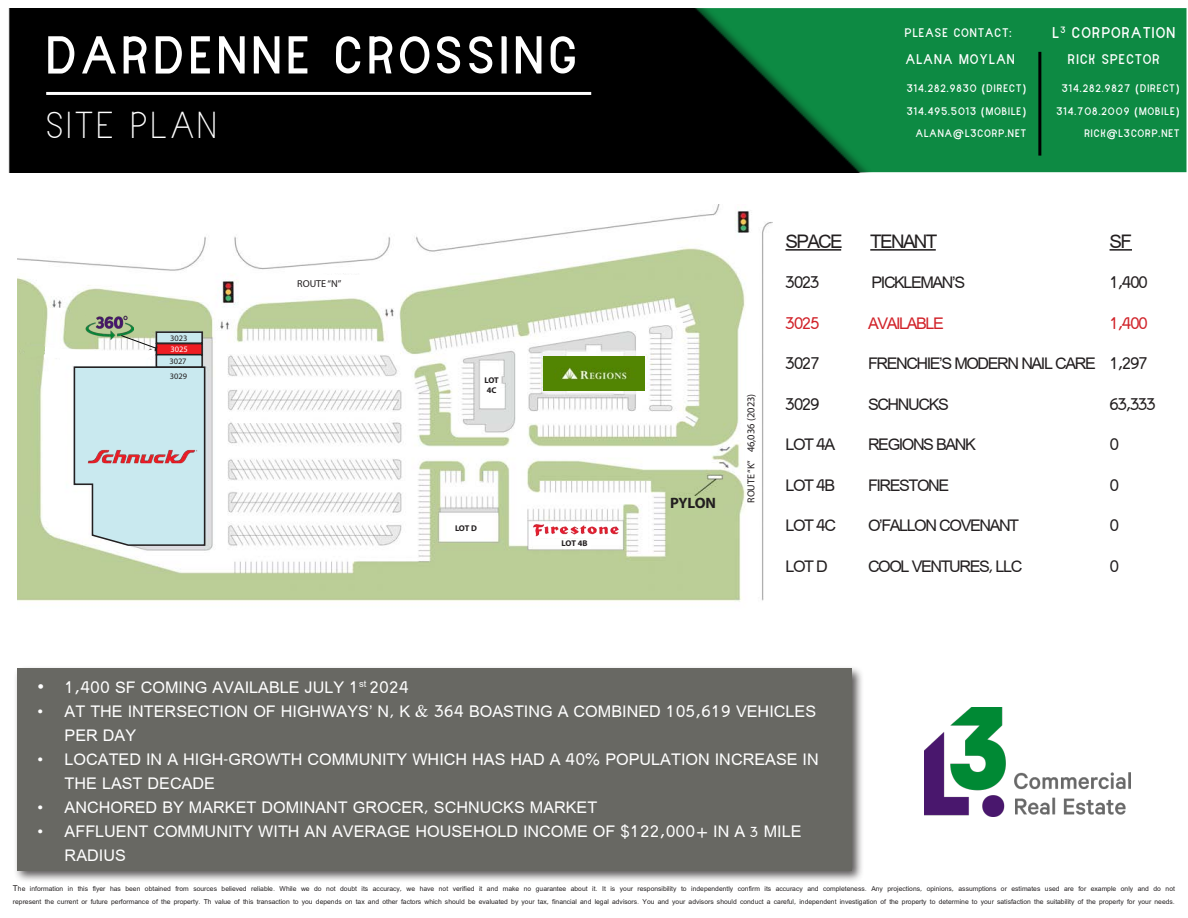
<style>
.page{position:relative;width:1188px;height:918px;background:#fff}
.page>*{position:absolute;margin:0;border:0;box-sizing:border-box;transform-origin:0 0}
.t1{font:51px "Narrenschiff";letter-spacing:.1em;color:#fff}
.t2{font:300 36px "Narrenschiff";letter-spacing:.1em;color:#fff}
.t3{font:21px "Miriam";letter-spacing:-.08em;color:#231f20}
.t4{font:21px "Miriam";letter-spacing:-.08em;color:#d1232a}
.t5{font:18px/24px "Miriam";color:#fff}
.t6{font:18px "Miriam";letter-spacing:-.08em;color:#231f20}
.t7{font:18px "Miriam";letter-spacing:-.08em;color:#d1232a}
.t8{font:15px "Narrenschiff";letter-spacing:.1em;color:#fff}
.t9{font:700 15px "Myriad Pro";letter-spacing:-.02em;color:#231f20}
.t10{font:13.5px "Narrenschiff";letter-spacing:.1em;color:#fff}
.t11{font:12px "Narrenschiff";letter-spacing:.1em;color:#fff}
.t12{font:10.65px "Myriad Pro";color:#231f20}
.t13{font:10.5px "Narrenschiff";letter-spacing:.1em;color:#fff}
.t14{font:10.05px "Myriad Pro";color:#231f20}
.t15{font:700 8.4px/10.1px "Myriad Pro";letter-spacing:-.03em;color:#231f20}
.t16{font:8.4px/15px "Myriad Pro";color:#231f20}
.t17{font:8.4px "Myriad Pro";color:#fff}
.t18{font:7.5px/13.5px "Miriam";color:#231f20}
.s1{font-size:10.2px}
.s2{font-size:21px}
.s3{font-size:9px}
</style>
<div class="page">
<div style="left:690px;top:10px;width:495px;height:161px;background:#0d8a43"></div>
<div style="left:688px;top:8px;width:498px;height:164px;border:3px solid #0d8a43"></div>
<img style="left:8px;top:8px;width:870px;height:164px">
<hr style="left:46px;top:92px;width:545px;height:3px;background:#fff">
<div style="left:14px;top:665px;width:850px;height:218px;background:#231f20;opacity:.75"></div>
<div style="left:17px;top:668px;width:834px;height:203px;background:#686863"></div>
<img style="left:924px;top:707px;width:206px;height:110px">
<img style="left:17px;top:205px;width:756px;height:397px">
<div style="left:156px;top:344px;width:46px;height:11px;background:#ee1d23"></div>
<div style="left:156px;top:332px;width:46px;height:11px;background:#c9e9ef"></div>
<div style="left:156px;top:331px;width:47px;height:13px;border:2px solid #231f20"></div>
<div style="left:156px;top:355px;width:46px;height:12px;background:#c9e9ef"></div>
<div style="left:156px;top:354px;width:47px;height:14px;border:2px solid #231f20"></div>
<svg style="left:73px;top:366px;width:133px;height:181px;background:#c5e0e6"></svg>
<img style="left:86px;top:441px;width:112px;height:30px">
<div style="left:486px;top:377px;width:13px;height:18px;background:#fff"></div>
<div style="left:455px;top:522px;width:29px;height:17px;background:#fff"></div>
<div style="left:563px;top:539px;width:28px;height:10px;background:#fff"></div>
<img style="left:532px;top:522px;width:88px;height:16px">
<img style="left:543px;top:357px;width:102px;height:34px">
<div style="left:671px;top:496px;width:35px;height:18px;background:#bacf96"></div>
<div style="left:746px;top:416px;width:12px;height:60px;background:#fff"></div>
<div style="left:297px;top:275px;width:72px;height:20px;background:#fff"></div>
<hr style="left:786px;top:249px;width:55px;height:2px;background:#231f20">
<hr style="left:870px;top:249px;width:66px;height:2px;background:#231f20">
<hr style="left:1110px;top:249px;width:22px;height:2px;background:#231f20">
<hr style="left:1038px;top:52px;width:3px;height:104px;background:#000">
<img style="left:86px;top:316px;width:48px;height:19px">
<svg style="left:23px;top:335px;width:134px;height:24px"></svg>
<p class="t1" style="left:46px;top:25px;width:532px">DARDENNE CROSSING</p>
<p class="t2" style="left:46px;top:104px;width:172px">SITE PLAN</p>
<p class="t16" style="left:170px;top:330px;width:19px">3023</p>
<p class="t16" style="left:169px;top:354px;width:19px">3027<br>3029</p>
<p class="t17" style="left:170px;top:344px;width:19px">3025</p>
<p class="t14" style="left:297px;top:278px;width:46px">ROUTE “N”</p>
<p class="t15" style="left:484px;top:374px;width:16px">LOT<br>4C</p>
<p class="t15" style="left:455px;top:523px;width:23px">LOT D</p>
<p class="t15" style="left:562px;top:537px;width:27px">LOT 4B</p>
<p class="t11" style="left:905px;top:26px;width:108px">PLEASE CONTACT:</p>
<p class="t8" style="left:1053px;top:24px;width:124px">L<sup>3</sup> CORPORATION</p>
<p class="t10" style="left:906px;top:51px;width:110px">ALANA MOYLAN</p>
<p class="t13" style="left:907px;top:82px;width:121px">314.282.9830 (DIRECT)</p>
<p class="t13" style="left:907px;top:105px;width:121px">314.495.5013 (MOBILE)</p>
<p class="t13" style="left:916px;top:127px;width:112px">ALANA@L3CORP.NET</p>
<p class="t10" style="left:1068px;top:51px;width:93px">RICK SPECTOR</p>
<p class="t13" style="left:1062px;top:82px;width:119px">314.282.9827 (DIRECT)</p>
<p class="t13" style="left:1057px;top:104px;width:124px">314.708.2009 (MOBILE)</p>
<p class="t13" style="left:1084px;top:127px;width:97px">RICK@L3CORP.NET</p>
<p class="t9" style="left:670px;top:493px;width:48px">PYLON</p>
<p class="t12" style="left:744px;top:503px;width:111px;rotate:-90deg"><span class="s1">ROUTE “K”</span> 46,036 (2023)</p>
<p class="t3" style="left:786px;top:232px;width:59px">SPACE</p>
<p class="t3" style="left:870px;top:232px;width:69px">TENANT</p>
<p class="t3" style="left:1110px;top:232px;width:24px">SF</p>
<p class="t3" style="left:786px;top:272px;width:36px">3023</p>
<p class="t6" style="left:872px;top:275px;width:95px">PICKLEMAN’S</p>
<p class="t3" style="left:1110px;top:272px;width:40px">1,400</p>
<p class="t4" style="left:786px;top:313px;width:36px">3025</p>
<p class="t7" style="left:868px;top:315px;width:77px">AVAILABLE</p>
<p class="t4" style="left:1110px;top:313px;width:40px">1,400</p>
<p class="t3" style="left:786px;top:353px;width:36px">3027</p>
<p class="t6" style="left:868px;top:356px;width:282px">FRENCHIE’S MODERN NAIL CARE <span class="s2">1,297</span></p>
<p class="t3" style="left:786px;top:394px;width:36px">3029</p>
<p class="t6" style="left:868px;top:396px;width:82px">SCHNUCKS</p>
<p class="t3" style="left:1110px;top:394px;width:48px">63,333</p>
<p class="t6" style="left:786px;top:437px;width:51px">LOT <span class="s2">4</span>A</p>
<p class="t6" style="left:868px;top:437px;width:109px">REGIONS BANK</p>
<p class="t3" style="left:1110px;top:434px;width:11px">0</p>
<p class="t6" style="left:786px;top:477px;width:51px">LOT <span class="s2">4</span>B</p>
<p class="t6" style="left:868px;top:477px;width:83px">FIRESTONE</p>
<p class="t3" style="left:1110px;top:475px;width:11px">0</p>
<p class="t6" style="left:786px;top:518px;width:52px">LOT <span class="s2">4</span>C</p>
<p class="t6" style="left:868px;top:518px;width:153px">O’FALLON COVENANT</p>
<p class="t3" style="left:1110px;top:515px;width:11px">0</p>
<p class="t6" style="left:786px;top:558px;width:44px">LOT D</p>
<p class="t6" style="left:868px;top:558px;width:156px">COOL VENTURES, LLC</p>
<p class="t3" style="left:1110px;top:556px;width:11px">0</p>
<p class="t5" style="left:38px;top:676px;width:373px"><span class="s2">• 1,400</span> SF COMING AVAILABLE JULY <span class="s2">1</span><sup>st</sup> <span class="s2">2024</span></p>
<p class="t5" style="left:65px;top:700px;width:753px;text-indent:-27px">• AT THE INTERSECTION OF HIGHWAYS’ N, K <span class="s2">&amp; 364</span> BOASTING A COMBINED <span class="s2">105,619</span> VEHICLES<br>PER DAY</p>
<p class="t5" style="left:65px;top:748px;width:756px;text-indent:-27px">• LOCATED IN A HIGH-GROWTH COMMUNITY WHICH HAS HAD A <span class="s2">40%</span> POPULATION INCREASE IN<br>THE LAST DECADE</p>
<p class="t5" style="left:38px;top:796px;width:561px">• ANCHORED BY MARKET DOMINANT GROCER, SCHNUCKS MARKET</p>
<p class="t5" style="left:65px;top:820px;width:738px;text-indent:-27px">• AFFLUENT COMMUNITY WITH AN AVERAGE HOUSEHOLD INCOME OF <span class="s2">$122,000+</span> IN A 3 MILE<br>RADIUS</p>
<p class="t18" style="left:13px;top:882px;width:1164px"><span class="s3">T</span>he information in this flyer has been obtained from sources believed reliable. While we do not doubt its accuracy, we have not verified it and make no guarantee about it. It is your responsibility to independently confirm its accuracy and completeness. Any projections, opinions, assumptions or estimates used are for example only and do not represent the current or future performance of the property. Th value of this transaction to you depends on tax and other factors which should be evaluated by your tax, financial and legal advisors. You and your advisors should conduct a careful, independent investigation of the property to determine to your satisfaction the suitability of the property for your needs.</p>
</div>
